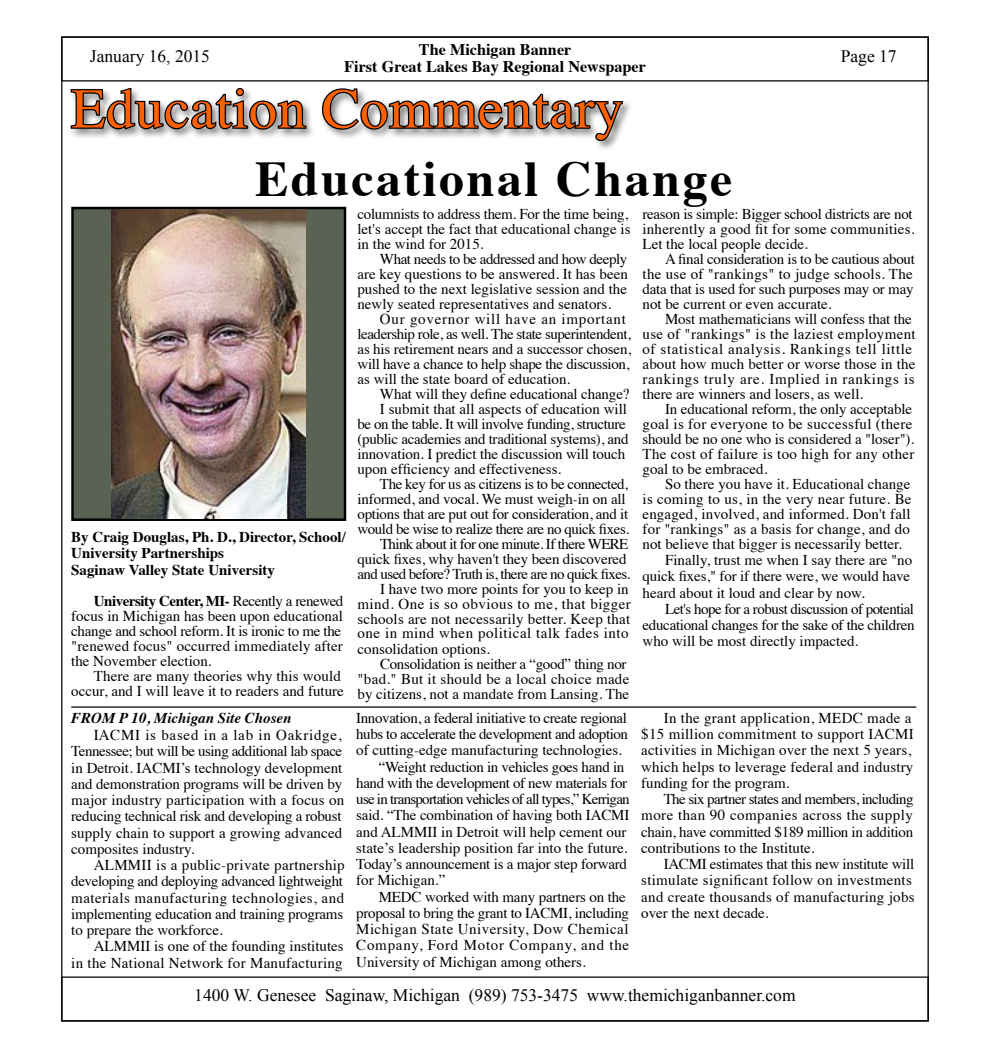
<style>
.page{position:relative;width:990px;height:1058px;background:#fff}
.page>*{position:absolute;margin:0;border:0;box-sizing:border-box;transform-origin:0 0}
.t1{font:56.25px "Times";letter-spacing:.015em;color:#ff6000}
.t2{font:700 50px "Times";letter-spacing:.05em;color:#000}
.t3{font:17.5px "Times New Roman";color:#000}
.t4{font:700 16.25px/16.2px "Times";color:#000;text-align:center}
.t5{font:15px/15px "Times";color:#000}
.t6{font:15px/15px "Times";letter-spacing:.02em;color:#000}
.t7{font:15px "Times";letter-spacing:-.02em;color:#000}
.t8{font:15px "Times";letter-spacing:-.03em;color:#000}
.t9{font:700 15px/16.2px "Times";color:#000}
.t10{font:15px "Times";letter-spacing:-.025em;color:#000}
.t11{font:15px "Times";letter-spacing:-.04em;color:#000}
.t12{font:15px "Times";letter-spacing:.03em;color:#000}
.t13{font:15px "Times";letter-spacing:-.05em;color:#000}
.t14{font:15px "Times";letter-spacing:-.035em;color:#000}
.t15{font:15px "Times";letter-spacing:.035em;color:#000}
.t16{font:15px "Times";letter-spacing:.05em;color:#000}
.t17{font:italic 700 15px "Times";color:#000}
.s1{font-weight:700}
</style>
<div class="page">
<div style="left:61px;top:36px;width:868px;height:45px;border:1px solid #000"></div>
<div style="left:68px;top:85px;width:565px;height:66px;background:#000;opacity:.5"></div>
<svg style="left:69px;top:86px;width:239px;height:45px"></svg>
<svg style="left:321px;top:87px;width:303px;height:56px"></svg>
<hr style="left:71px;top:706px;width:845px;height:1px;background:#000">
<div style="left:72px;top:208px;width:273px;height:311px;background:#5a6353"></div>
<div style="left:71px;top:207px;width:275px;height:314px;border:2px solid #000"></div>
<img style="left:111px;top:209px;width:194px;height:309px">
<p class="t4" style="left:344px;top:40px;width:303px">The Michigan Banner<br>First Great Lakes Bay Regional Newspaper</p>
<p class="t3" style="left:90px;top:44px;width:122px">January 16, 2015</p>
<h1 class="t1" style="left:71px;top:56px;width:553px">Education Commentary</h1>
<h2 class="t2" style="left:255px;top:131px;width:479px">Educational Change</h2>
<p class="t3" style="left:841px;top:44px;width:57px">Page 17</p>
<p class="t9" style="left:71px;top:527px;width:276px">By Craig Douglas, Ph. D., Director, School/<br>University Partnerships<br>Saginaw Valley State University</p>
<p class="t5" style="left:71px;top:592px;width:274px;text-indent:22px"><span class="s1">University Center, MI-</span> Recently a renewed focus in Michigan has been upon educational change and school reform. It is ironic to me the "renewed focus" occurred immediately after the November election.</p>
<p class="t5" style="left:71px;top:667px;width:274px;text-align:right">There are many theories why this would occur, and I will leave it to readers and future</p>
<p class="t17" style="left:71px;top:703px;width:222px">FROM P 10, Michigan Site Chosen</p>
<p class="t5" style="left:71px;top:725px;width:274px;line-height:16.2px;text-indent:22px">IACMI is based in a lab in Oakridge, Tennessee; but will be using additional lab space in Detroit. IACMI’s technology development and demonstration programs will be driven by major industry participation with a focus on reducing technical risk and developing a robust supply chain to support a growing advanced composites industry.</p>
<p class="t5" style="left:71px;top:855px;width:275px;line-height:16.2px;text-align:justify;text-indent:22px">ALMMII is a public-private partnership developing and deploying advanced lightweight materials manufacturing technologies, and implementing education and training programs to prepare the workforce.</p>
<p class="t6" style="left:71px;top:936px;width:274px;line-height:16.2px;text-align:right">ALMMII is one of the founding institutes<br>in the National Network for Manufacturing</p>
<p class="t5" style="left:357px;top:205px;width:275px">columnists to address them. For the time being, let's accept the fact that educational change is in the wind for 2015.</p>
<p class="t5" style="left:357px;top:250px;width:272px;text-align:justify;text-indent:22px">What needs to be addressed and how deeply are key questions to be answered. It has been pushed to the next legislative session and the newly seated representatives and senators.</p>
<p class="t5" style="left:357px;top:310px;width:275px;text-indent:22px">Our governor will have an important leadership role, as well. The state superintendent, as his retirement nears and a successor chosen, will have a chance to help shape the discussion, as will the state board of education.</p>
<p class="t5" style="left:380px;top:385px;width:251px">What will they define educational change?</p>
<p class="t5" style="left:380px;top:400px;width:249px">I submit that all aspects of education will</p>
<p class="t8" style="left:357px;top:410px;width:270px">be on the table. It will involve funding, structure</p>
<p class="t7" style="left:357px;top:425px;width:273px">(public academies and traditional systems), and</p>
<p class="t5" style="left:357px;top:445px;width:269px">innovation. I predict the discussion will touch</p>
<p class="t5" style="left:357px;top:460px;width:205px">upon efficiency and effectiveness.</p>
<p class="t8" style="left:380px;top:470px;width:250px">The key for us as citizens is to be connected,</p>
<p class="t5" style="left:357px;top:490px;width:270px">informed, and vocal. We must weigh-in on all</p>
<p class="t7" style="left:357px;top:500px;width:272px">options that are put out for consideration, and it</p>
<p class="t8" style="left:357px;top:515px;width:273px">would be wise to realize there are no quick fixes.</p>
<p class="t11" style="left:380px;top:530px;width:250px">Think about it for one minute. If there WERE</p>
<p class="t5" style="left:358px;top:550px;width:271px">quick fixes, why haven't they been discovered</p>
<p class="t11" style="left:358px;top:560px;width:274px">and used before? Truth is, there are no quick fixes.</p>
<p class="t5" style="left:380px;top:580px;width:250px">I have two more points for you to keep in</p>
<p class="t12" style="left:358px;top:590px;width:275px">mind. One is so obvious to me, that bigger</p>
<p class="t5" style="left:358px;top:610px;width:274px">schools are not necessarily better. Keep that</p>
<p class="t15" style="left:358px;top:618px;width:273px">one in mind when political talk fades into</p>
<p class="t5" style="left:358px;top:640px;width:134px">consolidation options.</p>
<p class="t7" style="left:380px;top:650px;width:248px">Consolidation is neither a “good” thing nor</p>
<p class="t6" style="left:358px;top:670px;width:273px">"bad." But it should be a local choice made</p>
<p class="t5" style="left:358px;top:685px;width:273px">by citizens, not a mandate from Lansing. The</p>
<p class="t10" style="left:356px;top:703px;width:272px">Innovation, a federal initiative to create regional</p>
<p class="t8" style="left:356px;top:720px;width:273px">hubs to accelerate the development and adoption</p>
<p class="t5" style="left:356px;top:741px;width:267px">of cutting-edge manufacturing technologies.</p>
<p class="t7" style="left:379px;top:752px;width:247px">“Weight reduction in vehicles goes hand in</p>
<p class="t10" style="left:356px;top:768px;width:272px">hand with the development of new materials for</p>
<p class="t13" style="left:356px;top:785px;width:275px">use in transportation vehicles of all types,” Kerrigan</p>
<p class="t5" style="left:356px;top:806px;width:275px">said. “The combination of having both IACMI</p>
<p class="t5" style="left:356px;top:822px;width:272px">and ALMMII in Detroit will help cement our</p>
<p class="t5" style="left:356px;top:839px;width:273px">state’s leadership position far into the future.</p>
<p class="t5" style="left:356px;top:855px;width:272px">Today’s announcement is a major step forward</p>
<p class="t5" style="left:356px;top:871px;width:91px">for Michigan.”</p>
<p class="t5" style="left:379px;top:887px;width:249px">MEDC worked with many partners on the</p>
<p class="t7" style="left:356px;top:898px;width:274px">proposal to bring the grant to IACMI, including</p>
<p class="t12" style="left:356px;top:915px;width:274px">Michigan State University, Dow Chemical</p>
<p class="t16" style="left:356px;top:931px;width:275px">Company, Ford Motor Company, and the</p>
<p class="t5" style="left:356px;top:952px;width:231px">University of Michigan among others.</p>
<p class="t5" style="left:643px;top:205px;width:274px">reason is simple: Bigger school districts are not inherently a good fit for some communities.<br>Let the local people decide.</p>
<p class="t5" style="left:643px;top:250px;width:274px;text-indent:23px">A final consideration is to be cautious about the use of "rankings" to judge schools. The data that is used for such purposes may or may not be current or even accurate.</p>
<p class="t6" style="left:643px;top:310px;width:275px;text-indent:22px">Most mathematicians will confess that the use of "rankings" is the laziest employment of statistical analysis. Rankings tell little about how much better or worse those in the rankings truly are. Implied in rankings is there are winners and losers, as well.</p>
<p class="t5" style="left:643px;top:400px;width:273px;text-indent:22px">In educational reform, the only acceptable goal is for everyone to be successful (there should be no one who is considered a "loser").<br>The cost of failure is too high for any other goal to be embraced.</p>
<p class="t5" style="left:665px;top:475px;width:247px">So there you have it. Educational change</p>
<p class="t6" style="left:643px;top:490px;width:271px">is coming to us, in the very near future. Be</p>
<p class="t5" style="left:643px;top:505px;width:270px">engaged, involved, and informed. Don't fall</p>
<p class="t5" style="left:643px;top:520px;width:269px">for "rankings" as a basis for change, and do</p>
<p class="t5" style="left:643px;top:535px;width:261px">not believe that bigger is necessarily better.</p>
<p class="t5" style="left:665px;top:551px;width:249px">Finally, trust me when I say there are "no</p>
<p class="t5" style="left:643px;top:567px;width:269px">quick fixes," for if there were, we would have</p>
<p class="t5" style="left:643px;top:584px;width:224px">heard about it loud and clear by now.</p>
<p class="t14" style="left:665px;top:595px;width:250px">Let's hope for a robust discussion of potential</p>
<p class="t7" style="left:643px;top:611px;width:274px">educational changes for the sake of the children</p>
<p class="t5" style="left:643px;top:632px;width:217px">who will be most directly impacted.</p>
<p class="t5" style="left:641px;top:708px;width:274px;line-height:16.2px;text-indent:22px">In the grant application, MEDC made a $15 million commitment to support IACMI activities in Michigan over the next 5 years, which helps to leverage federal and industry funding for the program.</p>
<p class="t5" style="left:641px;top:789px;width:274px;line-height:16.2px;text-align:justify;text-indent:22px">The six partner states and members, including more than 90 companies across the supply chain, have committed $189 million in addition contributions to the Institute.</p>
<p class="t6" style="left:641px;top:854px;width:275px;line-height:16.2px;text-indent:22px">IACMI estimates that this new institute will stimulate significant follow on investments and create thousands of manufacturing jobs over the next decade.</p>
<p class="t3" style="left:194px;top:983px;width:603px">1400 W. Genesee Saginaw, Michigan (989) 753-3475 www.themichiganbanner.com</p>
</div>
